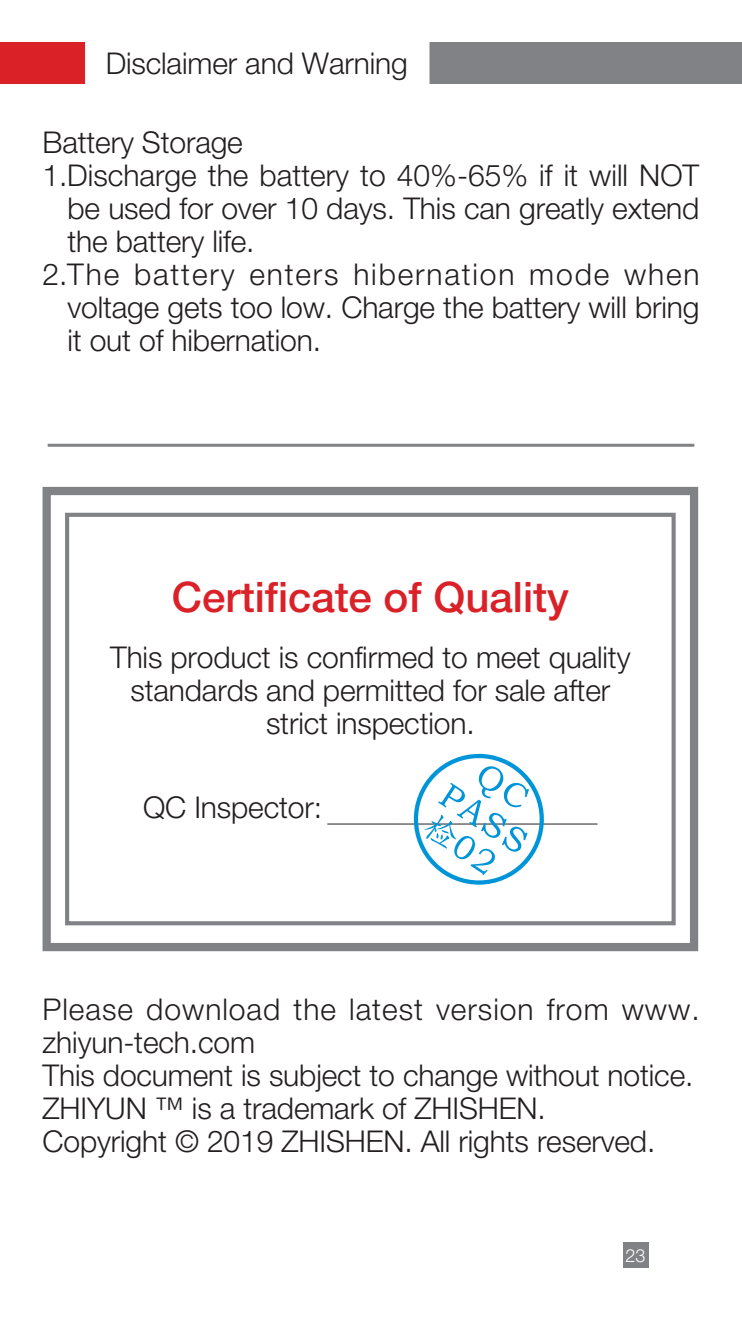
<style>
.page{position:relative;width:742px;height:1319px;background:#fff}
.page>*{position:absolute;margin:0;border:0;box-sizing:border-box;transform-origin:0 0}
.t1{font:42px "M Ying Hei PRC W5";color:#da2128}
.正文无段前段后{font:30px/33px "M Ying Hei PRC W3";letter-spacing:-.005em;color:#231f20;text-align:justify}
.页码{font:30px/33px "M Ying Hei PRC W3";letter-spacing:-.005em;color:#231f20;text-align:center}
.正文无段前段后-2{font:30px/33px "M Ying Hei PRC W3";letter-spacing:.035em;color:#231f20}
.页码标题{font:30px "M Ying Hei PRC W3";letter-spacing:-.005em;color:#231f20}
.t2{font:18px "M Ying Hei PRC W3";color:#fff}
</style>
<div class="page">
<div style="left:0;top:43px;width:85px;height:41px;background:#da2128"></div>
<div style="left:85px;top:43px;width:657px;height:41px;background:#808285"></div>
<div style="left:622px;top:1242px;width:26px;height:25px;background:#808285"></div>
<svg style="left:85px;top:42px;width:344px;height:42px"></svg>
<div style="left:101px;top:38px;width:311px;height:51px;background:#fff"></div>
<div style="left:43px;top:487px;width:655px;height:464px;border:8px solid #808285"></div>
<div style="left:65px;top:512px;width:610px;height:413px;border:4px solid #808285"></div>
<hr style="left:327px;top:823px;width:270px;height:1px;background:#231f20">
<svg style="left:407px;top:753px;width:143px;height:132px"></svg>
<hr style="left:48px;top:443px;width:646px;height:3px;background:#808285">
<p class="页码标题" style="left:106px;top:45px;width:303px">Disclaimer and Warning</p>
<p class="正文无段前段后" style="left:43px;top:126px;width:202px">Battery Storage</p>
<p class="正文无段前段后" style="left:67px;top:159px;width:633px;text-indent:-25px">1.Discharge the battery to 40%-65% if it will NOT be used for over 10 days. This can greatly extend the battery life.</p>
<p class="正文无段前段后" style="left:67px;top:258px;width:633px;text-indent:-25px">2.The battery enters hibernation mode when voltage gets too low. Charge the battery will bring it out of hibernation.</p>
<p class="t1" style="left:172px;top:572px;width:398px">Certificate of Quality</p>
<p class="页码" style="left:110px;top:641px;width:522px">This product is confirmed to meet quality standards and permitted for sale after strict inspection.</p>
<p class="正文无段前段后" style="left:143px;top:790px;width:180px">QC Inspector:</p>
<p class="正文无段前段后-2" style="left:43px;top:992px;width:658px">Please download the latest version from www. zhiyun-tech.com</p>
<p class="正文无段前段后" style="left:43px;top:1058px;width:652px">This document is subject to change without notice.</p>
<p class="正文无段前段后" style="left:43px;top:1091px;width:504px">ZHIYUN ™ is a trademark of ZHISHEN.</p>
<p class="正文无段前段后" style="left:43px;top:1124px;width:614px">Copyright © 2019 ZHISHEN. All rights reserved.</p>
<p class="t2" style="left:625px;top:1243px;width:22px">23</p>
</div>
